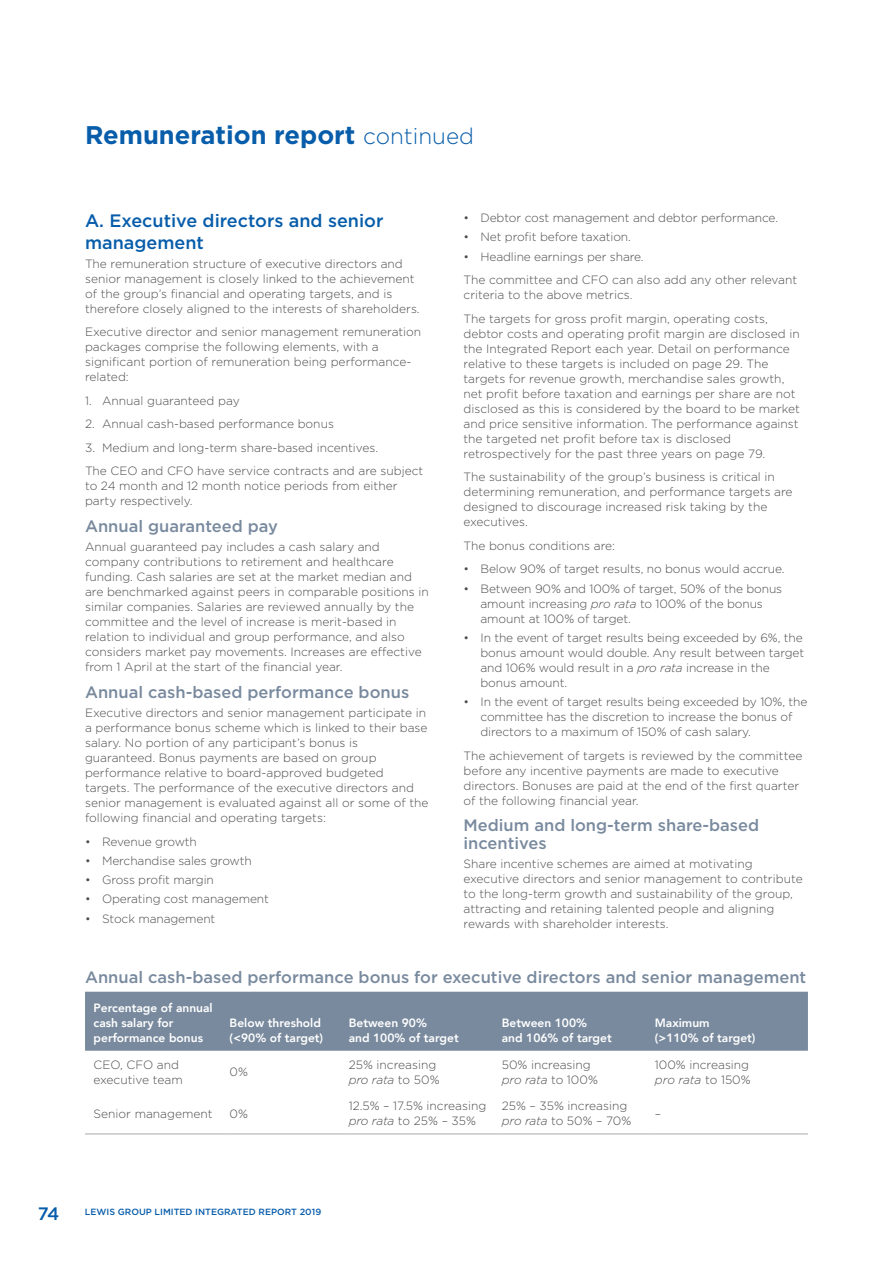
<style>
.page{position:relative;width:893px;height:1263px;background:#fff}
.page>*{position:absolute;margin:0;border:0;box-sizing:border-box;transform-origin:0 0}
.t1{font:700 25.5px "Gotham";color:#075daa}
.t2{font:500 18px/21.6px "Gotham";color:#075daa}
.t3{font:500 16.5px/18px "Gotham";color:#798a9e}
.t4{font:300 12px/15px "Gotham";color:#4d4d4f}
.t5{font:800 12px/15px "Avenir";color:#fff}
.t6{font:500 9px "Gotham";color:#075daa}
.s1{font-weight:300;font-size:22.5px}
.s2{font-style:italic}
</style>
<div class="page">
<div style="left:85px;top:992px;width:723px;height:59px;background:#798a9e"></div>
<hr style="left:85px;top:1133px;width:145px;height:1px;background:#a7a9ac">
<hr style="left:230px;top:1133px;width:119px;height:1px;background:#a7a9ac">
<hr style="left:349px;top:1133px;width:153px;height:1px;background:#a7a9ac">
<hr style="left:502px;top:1133px;width:153px;height:1px;background:#a7a9ac">
<hr style="left:655px;top:1133px;width:153px;height:1px;background:#a7a9ac">
<h1 class="t1" style="left:85px;top:118px;width:391px">Remuneration report <span class="s1">continued</span></h1>
<h2 class="t2" style="left:85px;top:210px;width:300px">A. Executive directors and senior management</h2>
<p class="t4" style="left:85px;top:256px;width:336px">The remuneration structure of executive directors and senior management is closely linked to the achievement of the group’s financial and operating targets, and is therefore closely aligned to the interests of shareholders.</p>
<p class="t4" style="left:85px;top:324px;width:338px">Executive director and senior management remuneration packages comprise the following elements, with a significant portion of remuneration being performance&shy;related:</p>
<p class="t4" style="left:85px;top:393px;width:156px">1. Annual guaranteed pay</p>
<p class="t4" style="left:85px;top:416px;width:250px">2. Annual cash-based performance bonus</p>
<p class="t4" style="left:85px;top:436px;width:340px;line-height:23.5px">3. Medium and long-term share-based incentives.<br>The CEO and CFO have service contracts and are subject</p>
<p class="t4" style="left:85px;top:478px;width:314px">to 24 month and 12 month notice periods from either party respectively.</p>
<h3 class="t3" style="left:85px;top:517px;width:195px">Annual guaranteed pay</h3>
<p class="t4" style="left:85px;top:539px;width:345px">Annual guaranteed pay includes a cash salary and company contributions to retirement and healthcare funding. Cash salaries are set at the market median and are benchmarked against peers in comparable positions in similar companies. Salaries are reviewed annually by the committee and the level of increase is merit-based in relation to individual and group performance, and also considers market pay movements. Increases are effective from 1 April at the start of the financial year.</p>
<h3 class="t3" style="left:85px;top:683px;width:326px">Annual cash-based performance bonus</h3>
<p class="t4" style="left:85px;top:705px;width:345px">Executive directors and senior management participate in a performance bonus scheme which is linked to their base salary. No portion of any participant’s bonus is guaranteed. Bonus payments are based on group performance relative to board-approved budgeted targets. The performance of the executive directors and senior management is evaluated against all or some of the following financial and operating targets:</p>
<p class="t4" style="left:85px;top:833px;width:113px">• Revenue growth</p>
<p class="t4" style="left:85px;top:853px;width:168px">• Merchandise sales growth</p>
<p class="t4" style="left:85px;top:872px;width:130px">• Gross profit margin</p>
<p class="t4" style="left:85px;top:891px;width:185px">• Operating cost management</p>
<p class="t4" style="left:85px;top:910px;width:132px">• Stock management</p>
<p class="t4" style="left:463px;top:210px;width:316px">• Debtor cost management and debtor performance.</p>
<p class="t4" style="left:463px;top:229px;width:169px">• Net profit before taxation.</p>
<p class="t4" style="left:463px;top:244px;width:335px;line-height:23.5px">• Headline earnings per share.<br>The committee and CFO can also add any other relevant</p>
<p class="t4" style="left:463px;top:283px;width:306px;line-height:23.5px">criteria to the above metrics.<br>The targets for gross profit margin, operating costs,</p>
<p class="t4" style="left:463px;top:326px;width:338px">debtor costs and operating profit margin are disclosed in the Integrated Report each year. Detail on performance relative to these targets is included on page 29. The targets for revenue growth, merchandise sales growth, net profit before taxation and earnings per share are not disclosed as this is considered by the board to be market and price sensitive information. The performance against the targeted net profit before tax is disclosed retrospectively for the past three years on page 79.</p>
<p class="t4" style="left:463px;top:469px;width:331px">The sustainability of the group’s business is critical in determining remuneration, and performance targets are designed to discourage increased risk taking by the executives.</p>
<p class="t4" style="left:463px;top:538px;width:153px">The bonus conditions are:</p>
<p class="t4" style="left:463px;top:561px;width:323px">• Below 90% of target results, no bonus would accrue.</p>
<p class="t4" style="left:480px;top:580px;width:303px;text-indent:-17px">• Between 90% and 100% of target, 50% of the bonus amount increasing <span class="s2">pro rata</span> to 100% of the bonus amount at 100% of target.</p>
<p class="t4" style="left:480px;top:630px;width:325px;text-indent:-17px">• In the event of target results being exceeded by 6%, the bonus amount would double. Any result between target and 106% would result in a <span class="s2">pro rata</span> increase in the bonus amount.</p>
<p class="t4" style="left:480px;top:694px;width:328px;text-indent:-17px">• In the event of target results being exceeded by 10%, the committee has the discretion to increase the bonus of directors to a maximum of 150% of cash salary.</p>
<p class="t4" style="left:463px;top:747px;width:340px">The achievement of targets is reviewed by the committee before any incentive payments are made to executive directors. Bonuses are paid at the end of the first quarter of the following financial year.</p>
<h3 class="t3" style="left:463px;top:816px;width:297px">Medium and long-term share-based incentives</h3>
<p class="t4" style="left:463px;top:856px;width:341px">Share incentive schemes are aimed at motivating executive directors and senior management to contribute to the long-term growth and sustainability of the group, attracting and retaining talented people and aligning rewards with shareholder interests.</p>
<h3 class="t3" style="left:85px;top:968px;width:723px">Annual cash-based performance bonus for executive directors and senior management</h3>
<p class="t5" style="left:94px;top:1000px;width:121px">Percentage of annual cash salary for performance bonus</p>
<p class="t5" style="left:230px;top:1015px;width:95px">Below threshold (&lt;90% of target)</p>
<p class="t5" style="left:349px;top:1015px;width:111px">Between 90%<br>and 100% of target</p>
<p class="t5" style="left:502px;top:1015px;width:111px">Between 100%<br>and 106% of target</p>
<p class="t5" style="left:655px;top:1015px;width:102px">Maximum (&gt;110% of target)</p>
<p class="t4" style="left:94px;top:1057px;width:91px">CEO, CFO and executive team</p>
<p class="t4" style="left:230px;top:1064px;width:20px">0%</p>
<p class="t4" style="left:349px;top:1057px;width:92px">25% increasing <span class="s2">pro rata</span> to 50%</p>
<p class="t4" style="left:502px;top:1057px;width:98px">50% increasing <span class="s2">pro rata</span> to 100%</p>
<p class="t4" style="left:655px;top:1057px;width:97px">100% increasing <span class="s2">pro rata</span> to 150%</p>
<p class="t4" style="left:94px;top:1106px;width:121px">Senior management</p>
<p class="t4" style="left:230px;top:1106px;width:20px">0%</p>
<p class="t4" style="left:349px;top:1098px;width:139px">12.5% – 17.5% increasing <span class="s2">pro rata</span> to 25% – 35%</p>
<p class="t4" style="left:502px;top:1098px;width:131px">25% – 35% increasing <span class="s2">pro rata</span> to 50% – 70%</p>
<p class="t4" style="left:655px;top:1106px;width:8px">–</p>
<h2 class="t2" style="left:38px;top:1202px;width:23px">74</h2>
<p class="t6" style="left:85px;top:1206px;width:238px">LEWIS GROUP LIMITED INTEGRATED REPORT 2019</p>
</div>
